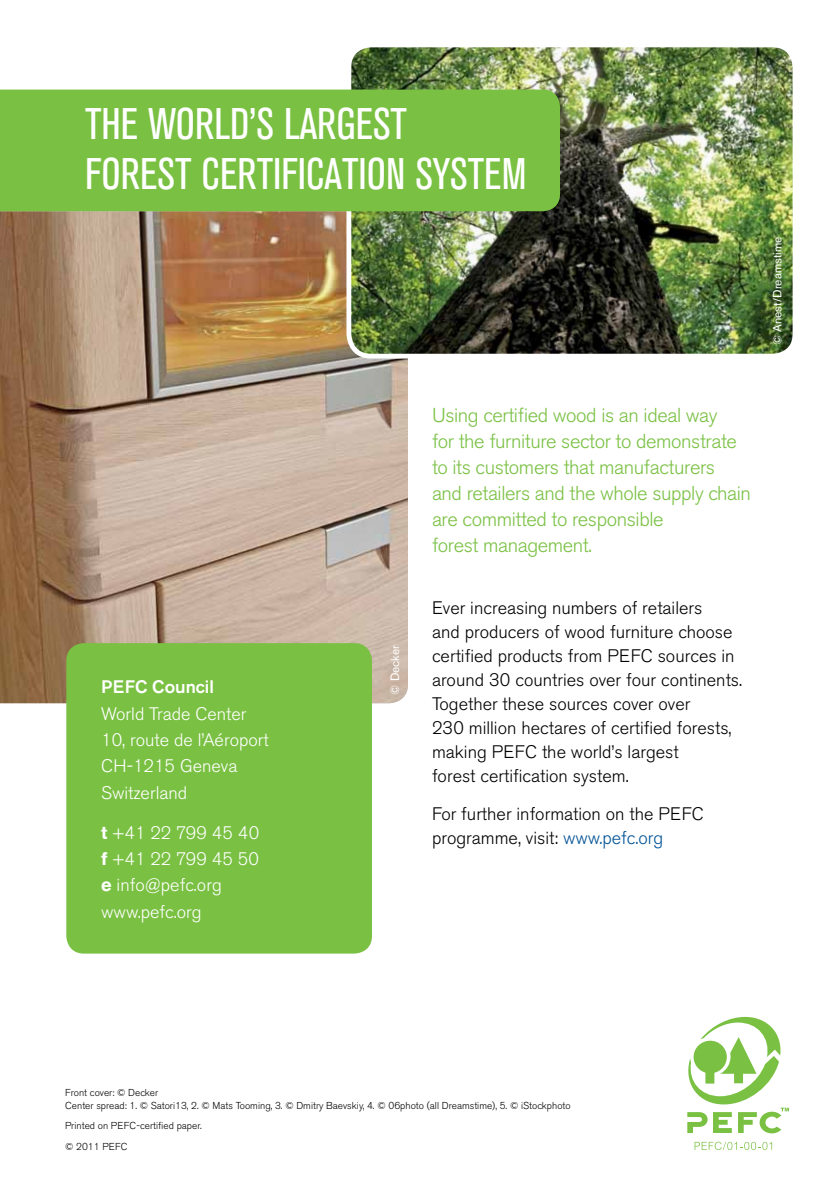
<style>
.page{position:relative;width:840px;height:1191px;background:#fff}
.page>*{position:absolute;margin:0;border:0;box-sizing:border-box;transform-origin:0 0}
.PEFC_HEADLINE{font:condensed 44px/50px "Akzidenz Grotesk BE";color:#fff}
.PEFC_BODY_COPY{font:300 20px/26px "Akzidenz Grotesk BE";letter-spacing:-.02em;color:#7ac143}
.PEFC_BODY_COPY-2{font:300 18px/24px "Akzidenz Grotesk BE";color:#000}
.PEFC_BODY_COPY-3{font:300 18px/26.4px "Akzidenz Grotesk BE";color:#fff}
.Box_body_bold{font:12px "Akzidenz Grotesk BE";color:#fff}
.txt_noir{font:300 10px/12.6px "Akzidenz Grotesk BE";color:#000}
.s1{font-weight:500}
.s2{font-weight:700}
.s3{color:#005295}
</style>
<div class="page">
<svg style="left:687px;top:1017px;width:101px;height:116px"></svg>
<svg style="left:694px;top:1141px;width:77px;height:9px"></svg>
<img style="left:0;top:211px;width:408px;height:492px">
<img style="left:349px;top:49px;width:442px;height:307px">
<div style="left:346px;top:43px;width:451px;height:315px;border:5px solid #fff;border-radius:22px"></div>
<div style="left:0;top:90px;width:559px;height:121px;background:#7ac143"></div>
<div style="left:67px;top:644px;width:304px;height:308px;background:#7ac143;border-radius:17px"></div>
<div style="left:66px;top:643px;width:306px;height:310px;border:2px solid #7ac143;border-radius:17px"></div>
<p class="PEFC_HEADLINE" style="left:85px;top:99px;width:442px">THE WORLD’S LARGEST<br>FOREST CERTIFICATION SYSTEM</p>
<p class="Box_body_bold" style="left:769px;top:345px;width:110px;rotate:-90deg">© Anest/Dreamstime</p>
<p class="PEFC_BODY_COPY-3" style="left:101px;top:674px;width:169px"><span class="s1">PEFC Council<br></span>World Trade Center<br>10, route de l’Aéroport<br>CH-1215 Geneva<br>Switzerland</p>
<p class="PEFC_BODY_COPY-3" style="left:101px;top:819px;width:159px"><span class="s2">t</span> +41 22 799 45 40 <span class="s2">f</span> +41 22 799 45 50 <span class="s2">e</span> info@pefc.org www.pefc.org</p>
<p class="Box_body_bold" style="left:388px;top:694px;width:51px;rotate:-90deg">© Decker</p>
<p class="PEFC_BODY_COPY" style="left:432px;top:402px;width:320px">Using certified wood is an ideal way<br>for the furniture sector to demonstrate to its customers that manufacturers<br>and retailers and the whole supply chain are committed to responsible<br>forest management.</p>
<p class="PEFC_BODY_COPY-2" style="left:432px;top:596px;width:311px">Ever increasing numbers of retailers<br>and producers of wood furniture choose certified products from PEFC sources in around 30 countries over four continents.<br>Together these sources cover over<br>230 million hectares of certified forests, making PEFC the world’s largest<br>forest certification system.</p>
<p class="PEFC_BODY_COPY-2" style="left:432px;top:802px;width:273px">For further information on the PEFC programme, visit: <span class="s3">www.pefc.org</span></p>
<p class="txt_noir" style="left:65px;top:1086px;width:506px">Front cover: © Decker<br>Center spread: 1. © Satori13, 2. © Mats Tooming, 3. © Dmitry Baevskiy, 4. © 06photo (all Dreamstime), 5. © iStockphoto</p>
<p class="txt_noir" style="left:65px;top:1115px;width:138px;line-height:20.6px">Printed on PEFC-certified paper. © 2011 PEFC</p>
</div>
